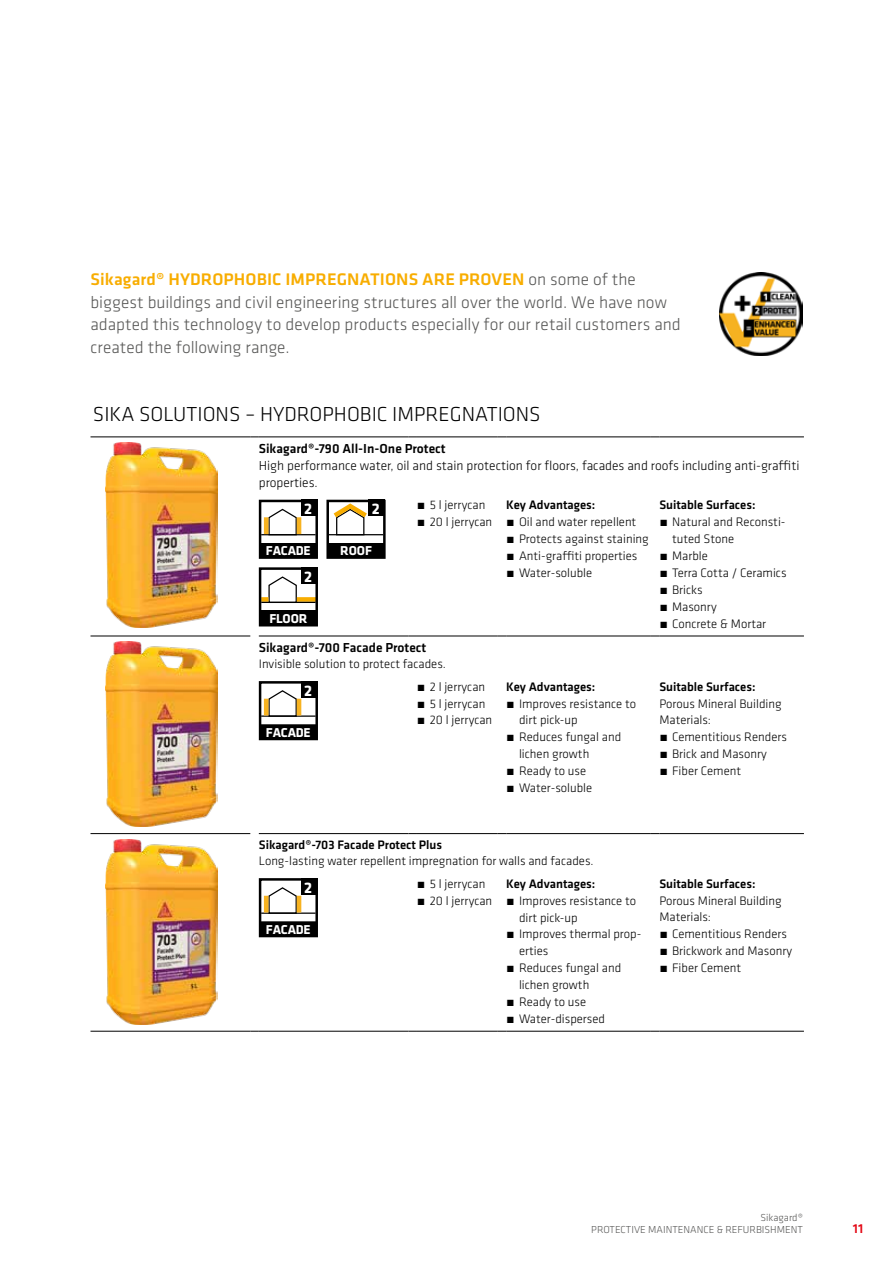
<style>
.page{position:relative;width:893px;height:1263px;background:#fff}
.page>*{position:absolute;margin:0;border:0;box-sizing:border-box;transform-origin:0 0}
.t1{font:300 21px "Klavika";color:#000}
.t2{font:300 17.4px/22.6px "Klavika";color:#575756}
.t3{font:700 15.9px "Klavika";color:#fff}
.t4{font:300 13.5px/17px "Klavika";color:#000}
.t5{font:500 13.5px "Klavika";color:#000}
.t6{font:500 13.5px "Klavika";color:#e30613}
.t7{font:700 13.35px "Klavika";letter-spacing:-.015em;color:#fff}
.t8{font:300 12.75px/17px "Klavika";color:#000}
.t9{font:500 12.75px "Klavika";color:#000}
.t10{font:300 10.5px/12.6px "Klavika";color:#575756;text-align:right}
.s1{font-weight:500;color:#f8ad00}
</style>
<div class="page">
<hr style="left:91px;top:636px;width:159px;height:1px;background:#000">
<hr style="left:259px;top:636px;width:149px;height:1px;background:#000">
<hr style="left:417px;top:636px;width:81px;height:1px;background:#000">
<hr style="left:506px;top:636px;width:145px;height:1px;background:#000">
<hr style="left:659px;top:636px;width:145px;height:1px;background:#000">
<hr style="left:259px;top:833px;width:149px;height:1px;background:#000">
<hr style="left:417px;top:833px;width:81px;height:1px;background:#000">
<hr style="left:506px;top:833px;width:145px;height:1px;background:#000">
<hr style="left:659px;top:833px;width:145px;height:1px;background:#000">
<hr style="left:91px;top:833px;width:159px;height:1px;background:#000">
<hr style="left:91px;top:437px;width:159px;height:1px;background:#000">
<hr style="left:259px;top:437px;width:149px;height:1px;background:#000">
<hr style="left:417px;top:437px;width:81px;height:1px;background:#000">
<hr style="left:506px;top:437px;width:145px;height:1px;background:#000">
<hr style="left:659px;top:437px;width:145px;height:1px;background:#000">
<hr style="left:91px;top:1031px;width:159px;height:1px;background:#000">
<hr style="left:259px;top:1031px;width:149px;height:1px;background:#000">
<hr style="left:417px;top:1031px;width:81px;height:1px;background:#000">
<hr style="left:506px;top:1031px;width:145px;height:1px;background:#000">
<hr style="left:659px;top:1031px;width:145px;height:1px;background:#000">
<img style="left:106px;top:443px;width:112px;height:185px">
<div style="left:260px;top:543px;width:57px;height:15px;background:#000"></div>
<div style="left:259px;top:500px;width:59px;height:59px;border:3px solid #000"></div>
<div style="left:301px;top:500px;width:17px;height:16px;background:#000"></div>
<svg style="left:268px;top:509px;width:29px;height:25px"></svg>
<hr style="left:261px;top:534px;width:55px;height:1px;background:#000">
<hr style="left:264px;top:517px;width:4px;height:17px;background:#f7b321">
<hr style="left:297px;top:517px;width:4px;height:17px;background:#f7b321">
<div style="left:260px;top:610px;width:57px;height:15px;background:#000"></div>
<svg style="left:263px;top:576px;width:34px;height:26px"></svg>
<div style="left:297px;top:597px;width:20px;height:5px;background:#f8ad00"></div>
<hr style="left:261px;top:602px;width:55px;height:1px;background:#000">
<div style="left:301px;top:567px;width:17px;height:17px;background:#000"></div>
<div style="left:259px;top:567px;width:59px;height:59px;border:3px solid #000"></div>
<div style="left:328px;top:543px;width:56px;height:15px;background:#000"></div>
<hr style="left:329px;top:534px;width:54px;height:1px;background:#000">
<div style="left:326px;top:500px;width:60px;height:59px;border:3px solid #000"></div>
<svg style="left:329px;top:501px;width:43px;height:35px"></svg>
<div style="left:369px;top:500px;width:16px;height:16px;background:#000"></div>
<img style="left:106px;top:642px;width:112px;height:185px">
<div style="left:260px;top:724px;width:57px;height:15px;background:#000"></div>
<div style="left:259px;top:681px;width:59px;height:59px;border:3px solid #000"></div>
<div style="left:301px;top:681px;width:17px;height:17px;background:#000"></div>
<svg style="left:267px;top:690px;width:30px;height:25px"></svg>
<hr style="left:261px;top:715px;width:55px;height:2px;background:#000">
<hr style="left:264px;top:699px;width:4px;height:16px;background:#f7b321">
<hr style="left:297px;top:699px;width:4px;height:16px;background:#f7b321">
<img style="left:106px;top:839px;width:112px;height:185px">
<div style="left:260px;top:921px;width:57px;height:15px;background:#000"></div>
<div style="left:259px;top:878px;width:59px;height:59px;border:3px solid #000"></div>
<div style="left:301px;top:878px;width:17px;height:17px;background:#000"></div>
<svg style="left:267px;top:887px;width:30px;height:25px"></svg>
<hr style="left:261px;top:912px;width:55px;height:2px;background:#000">
<hr style="left:264px;top:896px;width:4px;height:16px;background:#f7b321">
<hr style="left:297px;top:896px;width:4px;height:16px;background:#f7b321">
<img style="left:720px;top:273px;width:83px;height:83px">
<p class="t2" style="left:91px;top:268px;width:592px"><span class="s1">Sikagard® HYDROPHOBIC IMPREGNATIONS ARE PROVEN</span> on some of the biggest buildings and civil engineering structures all over the world. We have now adapted this technology to develop products especially for our retail customers and created the following range.</p>
<h1 class="t1" style="left:93px;top:401px;width:449px">SIKA SOLUTIONS – HYDROPHOBIC IMPREGNATIONS</h1>
<p class="t5" style="left:259px;top:439px;width:188px">Sikagard®-790 All-In-One Protect</p>
<p class="t4" style="left:259px;top:457px;width:542px">High performance water, oil and stain protection for floors, facades and roofs including anti-graffiti properties.</p>
<p class="t3" style="left:304px;top:497px;width:9px">2</p>
<p class="t7" style="left:266px;top:541px;width:46px">FACADE</p>
<p class="t3" style="left:304px;top:565px;width:9px">2</p>
<p class="t7" style="left:269px;top:609px;width:39px">FLOOR</p>
<p class="t3" style="left:372px;top:497px;width:9px">2</p>
<p class="t8" style="left:417px;top:496px;width:77px">́ 5 l jerrycan ́ 20 l jerrycan</p>
<p class="t9" style="left:506px;top:496px;width:91px">Key Advantages:</p>
<p class="t8" style="left:506px;top:513px;width:144px">́ Oil and water repellent<br>́ Protects against staining ́ Anti-graffiti properties ́ Water-soluble</p>
<p class="t7" style="left:340px;top:541px;width:33px">ROOF</p>
<p class="t5" style="left:259px;top:638px;width:169px">Sikagard®-700 Facade Protect</p>
<p class="t8" style="left:259px;top:655px;width:189px">Invisible solution to protect facades.</p>
<p class="t3" style="left:304px;top:679px;width:9px">2</p>
<p class="t8" style="left:417px;top:678px;width:77px">́ 2 l jerrycan ́ 5 l jerrycan ́ 20 l jerrycan</p>
<p class="t9" style="left:506px;top:678px;width:91px">Key Advantages:</p>
<p class="t8" style="left:506px;top:695px;width:131px">́ Improves resistance to</p>
<p class="t8" style="left:519px;top:712px;width:60px">dirt pick-up</p>
<p class="t8" style="left:506px;top:729px;width:116px">́ Reduces fungal and</p>
<p class="t8" style="left:519px;top:745px;width:72px">lichen growth</p>
<p class="t8" style="left:506px;top:762px;width:81px">́ Ready to use</p>
<p class="t8" style="left:506px;top:779px;width:88px">́ Water-soluble</p>
<p class="t7" style="left:266px;top:723px;width:46px">FACADE</p>
<p class="t9" style="left:659px;top:496px;width:98px">Suitable Surfaces:</p>
<p class="t8" style="left:659px;top:513px;width:128px">́ Natural and Reconsti-</p>
<p class="t8" style="left:672px;top:530px;width:64px">tuted Stone</p>
<p class="t8" style="left:659px;top:547px;width:50px">́ Marble</p>
<p class="t8" style="left:659px;top:564px;width:129px">́ Terra Cotta / Ceramics</p>
<p class="t8" style="left:659px;top:581px;width:45px">́ Bricks</p>
<p class="t8" style="left:659px;top:598px;width:59px">́ Masonry</p>
<p class="t8" style="left:659px;top:615px;width:108px">́ Concrete &amp; Mortar</p>
<p class="t9" style="left:659px;top:678px;width:98px">Suitable Surfaces:</p>
<p class="t8" style="left:659px;top:695px;width:129px">Porous Mineral Building<br>Materials:<br>́ Cementitious Renders ́ Brick and Masonry<br>́ Fiber Cement</p>
<p class="t9" style="left:259px;top:836px;width:185px">Sikagard®-703 Facade Protect Plus</p>
<p class="t8" style="left:259px;top:852px;width:336px">Long-lasting water repellent impregnation for walls and facades.</p>
<p class="t3" style="left:304px;top:876px;width:9px">2</p>
<p class="t8" style="left:417px;top:875px;width:77px">́ 5 l jerrycan ́ 20 l jerrycan</p>
<p class="t9" style="left:506px;top:875px;width:91px">Key Advantages:</p>
<p class="t8" style="left:506px;top:892px;width:131px">́ Improves resistance to</p>
<p class="t8" style="left:519px;top:909px;width:60px">dirt pick-up</p>
<p class="t8" style="left:506px;top:926px;width:137px">́ Improves thermal prop-</p>
<p class="t8" style="left:519px;top:942px;width:31px">erties</p>
<p class="t8" style="left:506px;top:959px;width:116px">́ Reduces fungal and</p>
<p class="t8" style="left:519px;top:976px;width:72px">lichen growth</p>
<p class="t8" style="left:506px;top:993px;width:81px">́ Ready to use</p>
<p class="t8" style="left:506px;top:1010px;width:100px">́ Water-dispersed</p>
<p class="t7" style="left:266px;top:920px;width:46px">FACADE</p>
<p class="t9" style="left:659px;top:875px;width:98px">Suitable Surfaces:</p>
<p class="t8" style="left:659px;top:892px;width:134px">Porous Mineral Building<br>Materials:<br>́ Cementitious Renders ́ Brickwork and Masonry ́ Fiber Cement</p>
<p class="t10" style="left:591px;top:1211px;width:213px">Sikagard®<br>PROTECTIVE MAINTENANCE &amp; REFURBISHMENT</p>
<p class="t6" style="left:853px;top:1219px;width:12px">11</p>
</div>
